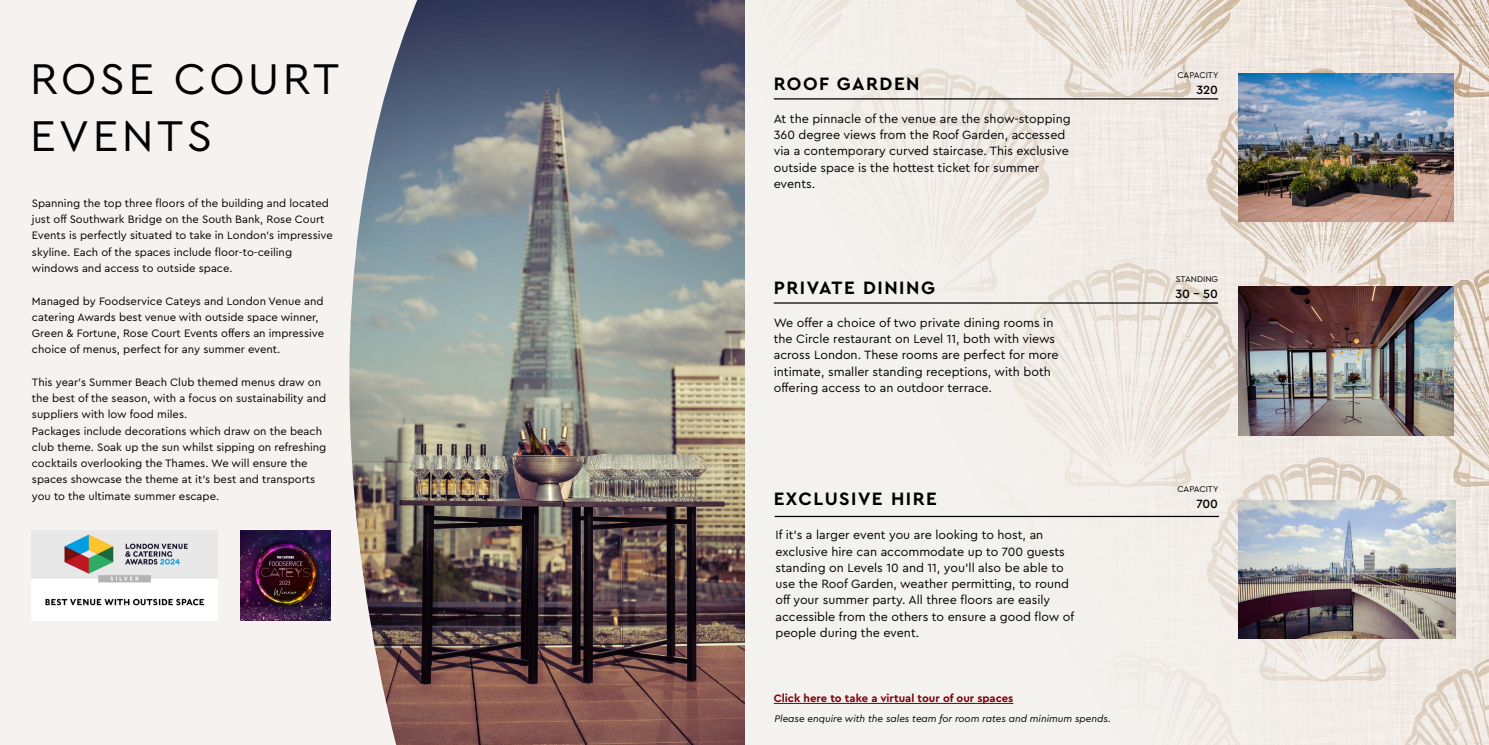
<style>
.page{position:relative;width:1489px;height:745px;background:#fff}
.page>*{position:absolute;margin:0;border:0;box-sizing:border-box;transform-origin:0 0}
.t1{font:45px/56.9px "Cera Pro";letter-spacing:.08em;color:#000}
.t2{font:700 18.75px "Cera Pro";letter-spacing:.08em;color:#000}
.t3{font:12.5px/16.2px "Cera Pro";color:#000}
.t4{font:500 12.5px "Cera Pro";color:#000}
.t5{font:11.25px/16.2px "Cera Pro";color:#000}
.t6{font:700 11.25px "Cera Pro";color:#7a000d}
.t7{font:italic 10px "Cera Pro";color:#000}
.t8{font:8.75px "Cera Pro";color:#000}
</style>
<div class="page">
<img style="left:744px;top:0;width:744px;height:744px">
<hr style="left:773px;top:98px;width:444px;height:1px;background:#000">
<hr style="left:773px;top:302px;width:444px;height:1px;background:#000">
<img style="left:1238px;top:73px;width:215px;height:148px">
<img style="left:1238px;top:286px;width:215px;height:149px">
<hr style="left:773px;top:702px;width:240px;height:1px;background:#7a000d">
<img style="left:658px;top:0;width:86px;height:744px">
<img style="left:0;top:0;width:658px;height:744px">
<img style="left:240px;top:530px;width:91px;height:90px">
<img style="left:32px;top:530px;width:186px;height:90px">
<hr style="left:774px;top:515px;width:444px;height:1px;background:#000">
<img style="left:1238px;top:500px;width:217px;height:137px">
<h1 class="t1" style="left:30px;top:49px;width:311px">ROSE COURT<br>EVENTS</h1>
<p class="t5" style="left:32px;top:194px;width:302px">Spanning the top three floors of the building and located just off Southwark Bridge on the South Bank, Rose Court Events is perfectly situated to take in London’s impressive skyline. Each of the spaces include floor-to-ceiling windows and access to outside space.</p>
<p class="t5" style="left:32px;top:292px;width:294px">Managed by Foodservice Cateys and London Venue and catering Awards best venue with outside space winner, Green &amp; Fortune, Rose Court Events offers an impressive choice of menus, perfect for any summer event.</p>
<p class="t5" style="left:32px;top:373px;width:296px">This year’s Summer Beach Club themed menus draw on the best of the season, with a focus on sustainability and suppliers with low food miles.<br>Packages include decorations which draw on the beach club theme. Soak up the sun whilst sipping on refreshing cocktails overlooking the Thames. We will ensure the spaces showcase the theme at it’s best and transports you to the ultimate summer escape.</p>
<h2 class="t2" style="left:773px;top:71px;width:147px">ROOF GARDEN</h2>
<p class="t3" style="left:773px;top:110px;width:298px">At the pinnacle of the venue are the show-stopping 360 degree views from the Roof Garden, accessed via a contemporary curved staircase. This exclusive outside space is the hottest ticket for summer events.</p>
<h2 class="t2" style="left:773px;top:275px;width:163px">PRIVATE DINING</h2>
<p class="t3" style="left:773px;top:314px;width:286px">We offer a choice of two private dining rooms in the Circle restaurant on Level 11, both with views across London. These rooms are perfect for more intimate, smaller standing receptions, with both offering access to an outdoor terrace.</p>
<p class="t8" style="left:1177px;top:69px;width:42px">CAPACITY</p>
<p class="t4" style="left:1196px;top:81px;width:23px">320</p>
<p class="t8" style="left:1175px;top:273px;width:44px">STANDING</p>
<p class="t4" style="left:1175px;top:285px;width:44px">30 - 50</p>
<p class="t8" style="left:1177px;top:482px;width:42px">CAPACITY</p>
<h2 class="t2" style="left:773px;top:485px;width:165px">EXCLUSIVE HIRE</h2>
<p class="t4" style="left:1196px;top:495px;width:23px">700</p>
<p class="t3" style="left:775px;top:526px;width:300px">If it’s a larger event you are looking to host, an exclusive hire can accommodate up to 700 guests standing on Levels 10 and 11, you’ll also be able to use the Roof Garden, weather permitting, to round off your summer party. All three floors are easily accessible from the others to ensure a good flow of people during the event.</p>
<p class="t6" style="left:773px;top:690px;width:241px">Click here to take a virtual tour of our spaces</p>
<p class="t7" style="left:774px;top:711px;width:338px">Please enquire with the sales team for room rates and minimum spends.</p>
</div>
